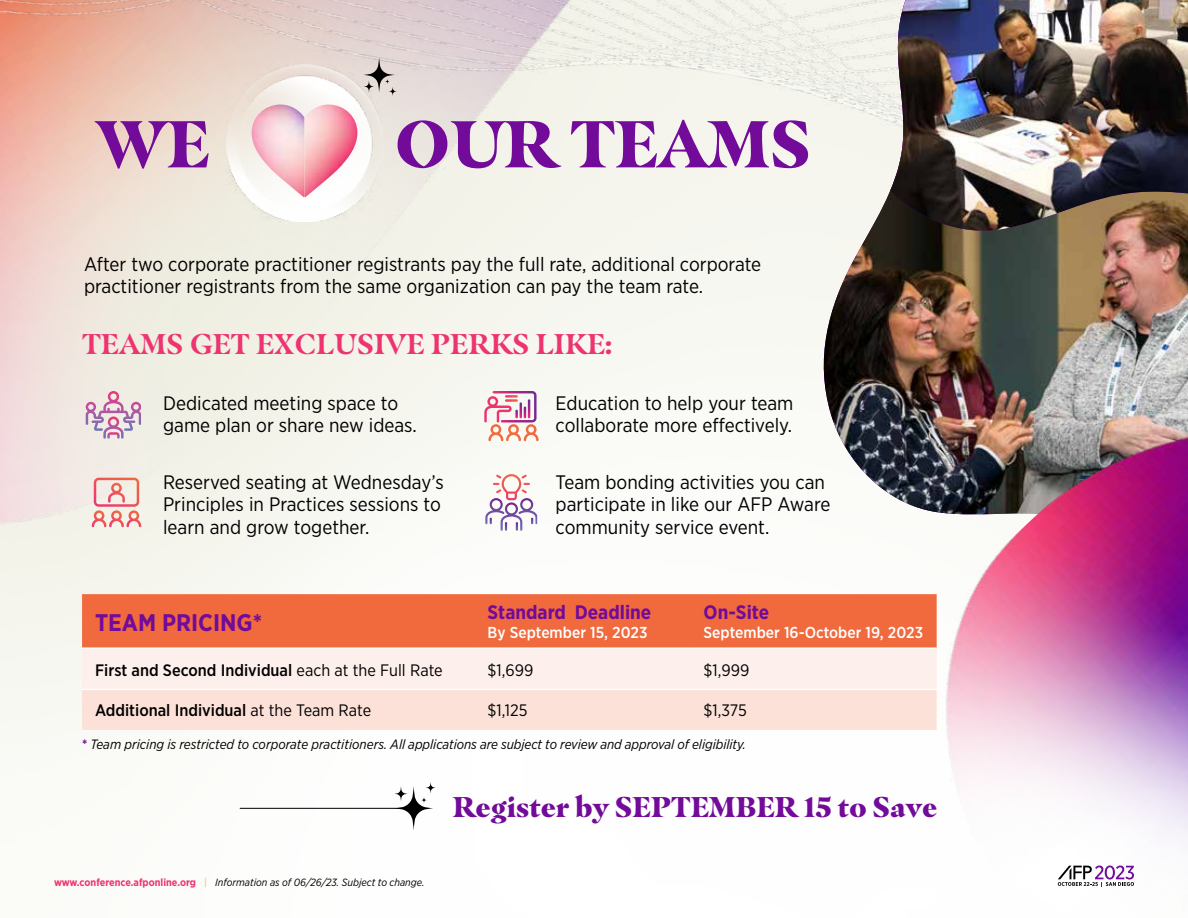
<style>
.page{position:relative;width:1188px;height:918px;background:#fff}
.page>*{position:absolute;margin:0;border:0;box-sizing:border-box;transform-origin:0 0}
.t1{font:900 66px "Masqualero";color:#720a9a}
.t2{font:700 28.5px "Masqualero";color:#ed3471}
.t3{font:900 28.5px "Masqualero";color:#720a9a}
.t4{font:700 24px "Gotham Narrow";color:#720a9a}
.t5{font:19.5px/22.5px "Gotham Narrow";color:#000}
.t6{font:700 19.5px "Gotham Narrow";color:#720a9a}
.t7{font:500 16.5px "Gotham Narrow";color:#000}
.t8{font:16.5px "Gotham Narrow";color:#000}
.t9{font:500 15.9px "Gotham Narrow";color:#fff}
.t10{font:italic 13.5px "Gotham Narrow";letter-spacing:-.005em;color:#000}
.t11{font:italic 10.5px "Gotham Narrow";color:#000}
.s1{font-weight:400}
.s2{font-weight:700;font-style:normal;color:#720a9a}
.s3{font-weight:700;font-style:normal;color:#ed3471}
.s4{font-style:normal;color:#f0ba2a}
.s5{color:#730a99}
</style>
<div class="page">
<img style="left:0;top:0;width:815px;height:222px">
<img style="left:815px;top:238px;width:373px;height:328px">
<svg style="left:815px;top:0;width:373px;height:238px;fill:#f5f5ee"></svg>
<img style="left:890px;top:0;width:298px;height:236px">
<img style="left:835px;top:373px;width:353px;height:542px">
<svg style="left:1058px;top:866px;width:76px;height:21px"></svg>
<div style="left:82px;top:594px;width:855px;height:53px;background:#f06a3e"></div>
<svg style="left:82px;top:649px;width:855px;height:81px;background:#fce8e2"></svg>
<hr style="left:82px;top:689px;width:393px;height:1px;background:#fff">
<hr style="left:475px;top:689px;width:216px;height:1px;background:#fff">
<hr style="left:691px;top:689px;width:246px;height:1px;background:#fff">
<hr style="left:691px;top:647px;width:246px;height:2px;background:#fff">
<svg style="left:394px;top:782px;width:42px;height:49px"></svg>
<hr style="left:240px;top:808px;width:169px;height:1px;background:#000">
<img style="left:226px;top:65px;width:157px;height:157px">
<img style="left:252px;top:105px;width:105px;height:92px">
<img style="left:337px;top:133px;width:20px;height:37px">
<svg style="left:363px;top:57px;width:34px;height:39px"></svg>
<svg style="left:485px;top:474px;width:52px;height:57px"></svg>
<svg style="left:484px;top:391px;width:55px;height:50px"></svg>
<svg style="left:86px;top:391px;width:55px;height:48px;background:#dbbece"></svg>
<svg style="left:92px;top:478px;width:49px;height:49px;background:#f0bfba"></svg>
<h1 class="t1" style="left:96px;top:103px;width:115px">WE</h1>
<h1 class="t1" style="left:394px;top:103px;width:418px">OUR TEAMS</h1>
<p class="t5" style="left:84px;top:252px;width:679px">After two corporate practitioner registrants pay the full rate, additional corporate practitioner registrants from the same organization can pay the team rate.</p>
<h2 class="t2" style="left:82px;top:326px;width:532px">TEAMS GET EXCLUSIVE PERKS LIKE:</h2>
<p class="t5" style="left:163px;top:391px;width:255px">Dedicated meeting space to game plan or share new ideas.</p>
<p class="t5" style="left:163px;top:470px;width:282px">Reserved seating at Wednesday’s<br>Principles in Practices sessions to learn and grow together.</p>
<p class="t4" style="left:95px;top:607px;width:169px">TEAM PRICING*</p>
<p class="t5" style="left:556px;top:391px;width:239px">Education to help your team collaborate more effectively.</p>
<p class="t5" style="left:556px;top:470px;width:276px">Team bonding activities you can participate in like our AFP Aware community service event.</p>
<p class="t6" style="left:488px;top:600px;width:165px">Standard Deadline</p>
<p class="t9" style="left:488px;top:623px;width:161px">By September 15, 2023</p>
<p class="t6" style="left:704px;top:600px;width:67px">On-Site</p>
<p class="t9" style="left:704px;top:623px;width:221px">September 16-October 19, 2023</p>
<p class="t7" style="left:95px;top:660px;width:349px">First and Second Individual <span class="s1">each at the Full Rate</span></p>
<p class="t8" style="left:488px;top:660px;width:47px">$1,699</p>
<p class="t8" style="left:704px;top:660px;width:47px">$1,999</p>
<p class="t7" style="left:95px;top:700px;width:278px">Additional Individual <span class="s1">at the Team Rate</span></p>
<p class="t8" style="left:488px;top:700px;width:41px">$1,125</p>
<p class="t8" style="left:704px;top:700px;width:45px">$1,375</p>
<p class="t10" style="left:82px;top:736px;width:665px"><span class="s2">*</span> Team pricing is restricted to corporate practitioners. All applications are subject to review and approval of eligibility.</p>
<p class="t11" style="left:54px;top:876px;width:372px"><span class="s3">www.conference.afponline.org</span> <span class="s4">|</span> Information as of 06/26/23. Subject to change.</p>
<h2 class="t3" style="left:453px;top:789px;width:486px">Register b<span class="s5">y SEPTEMBER 15</span> to Save</h2>
</div>
